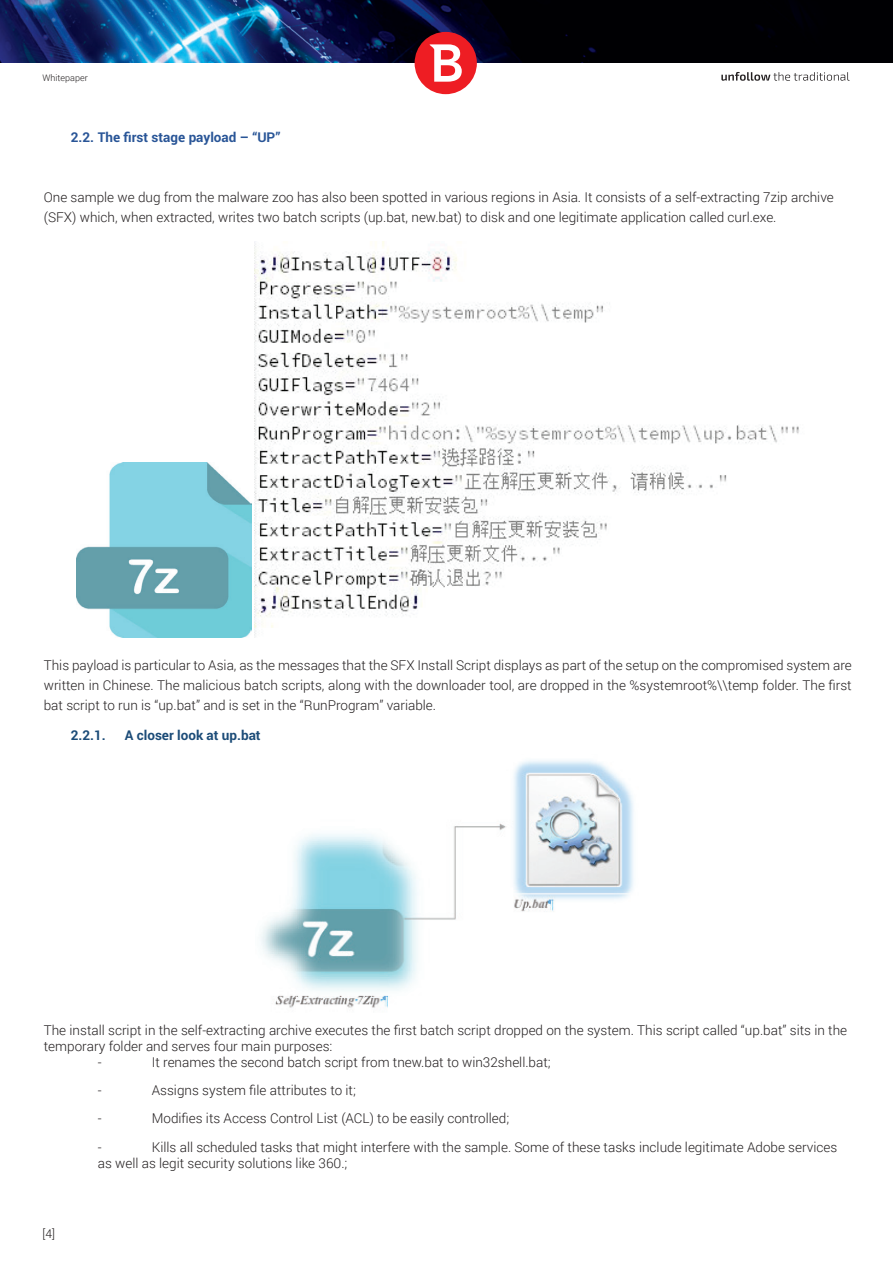
<style>
.page{position:relative;width:893px;height:1263px;background:#fff}
.page>*{position:absolute;margin:0;border:0;box-sizing:border-box;transform-origin:0 0}
.t1{font:300 13.5px/20.2px "Roboto";color:#231f20}
.t2{font:700 13.5px "Roboto";color:#295597}
.t3{font:700 13.5px "Roboto";color:#1c4c78}
.t4{font:300 12px "Roboto";color:#231f20}
.t5{font:300 9px "Roboto";color:#231f20}
</style>
<div class="page">
<img style="left:0;top:0;width:893px;height:62px">
<div style="left:415px;top:32px;width:62px;height:62px;background:#ee1d23;border-radius:50%"></div>
<svg style="left:430px;top:44px;width:32px;height:38px"></svg>
<svg style="left:721px;top:72px;width:129px;height:9px"></svg>
<img style="left:77px;top:463px;width:174px;height:174px">
<img style="left:255px;top:241px;width:544px;height:393px">
<img style="left:261px;top:760px;width:373px;height:248px">
<p class="t5" style="left:43px;top:71px;width:47px">Whitepaper</p>
<p class="t2" style="left:71px;top:127px;width:211px">2.2. The first stage payload – “UP”</p>
<p class="t1" style="left:44px;top:187px;width:791px">One sample we dug from the malware zoo has also been spotted in various regions in Asia. It consists of a self-extracting 7zip archive (SFX) which, when extracted, writes two batch scripts (up.bat, new.bat) to disk and one legitimate application called curl.exe.</p>
<p class="t1" style="left:44px;top:654px;width:809px;text-align:justify">This payload is particular to Asia, as the messages that the SFX Install Script displays as part of the setup on the compromised system are written in Chinese. The malicious batch scripts, along with the downloader tool, are dropped in the %systemroot%\\temp folder. The first bat script to run is “up.bat” and is set in the “RunProgram” variable.</p>
<p class="t3" style="left:71px;top:725px;width:37px">2.2.1.</p>
<p class="t3" style="left:125px;top:725px;width:137px">A closer look at up.bat</p>
<p class="t1" style="left:44px;top:1019px;width:805px">The install script in the self-extracting archive executes the first batch script dropped on the system. This script called “up.bat” sits in the</p>
<p class="t1" style="left:44px;top:1035px;width:290px">temporary folder and serves four main purposes:</p>
<p class="t1" style="left:98px;top:1052px;width:5px">-</p>
<p class="t1" style="left:152px;top:1052px;width:400px">It renames the second batch script from tnew.bat to win32shell.bat;</p>
<p class="t1" style="left:98px;top:1080px;width:5px">-</p>
<p class="t1" style="left:152px;top:1080px;width:206px">Assigns system file attributes to it;</p>
<p class="t1" style="left:98px;top:1108px;width:5px">-</p>
<p class="t1" style="left:152px;top:1108px;width:359px">Modifies its Access Control List (ACL) to be easily controlled;</p>
<p class="t1" style="left:98px;top:1136px;width:5px">-</p>
<p class="t1" style="left:98px;top:1138px;width:741px;line-height:16.2px;text-indent:54px">Kills all scheduled tasks that might interfere with the sample. Some of these tasks include legitimate Adobe services as well as legit security solutions like 360.;</p>
<p class="t4" style="left:43px;top:1225px;width:14px">[4]</p>
</div>
